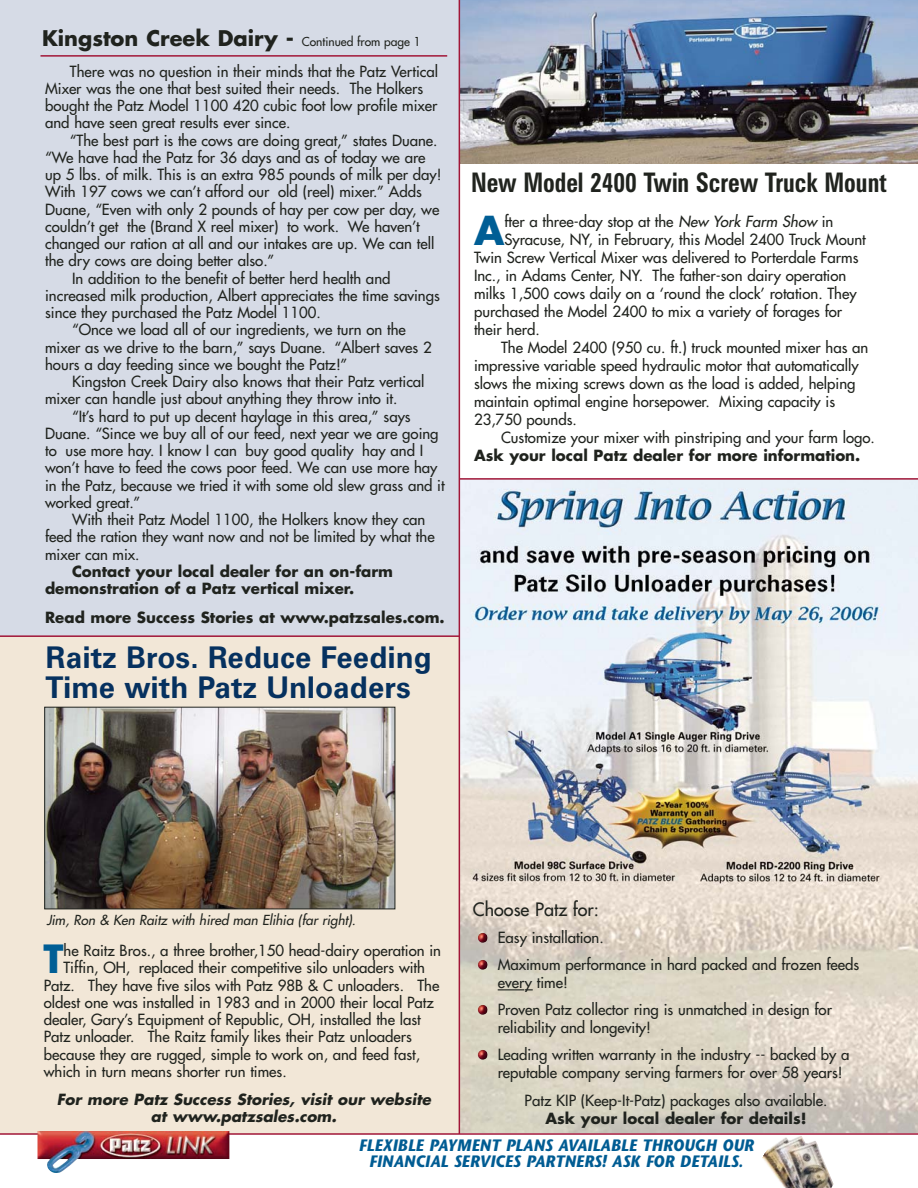
<style>
.page{position:relative;width:918px;height:1188px;background:#fff}
.page>*{position:absolute;margin:0;border:0;box-sizing:border-box;transform-origin:0 0}
.t1{font:700 38.85px "Futura";color:#005e95}
.t2{font:700 37.8px "Futura";color:#005e95}
.t3{font:700 30px/30px "Zurich BT";color:#06315f}
.t4{font:700 condensed 27px "Zurich BT";color:#20231e;scale:.88 1}
.t5{font:700 21px "Futura";color:#20231e}
.t6{font:18px "Futura";color:#20231e}
.t7{font:italic 700 16.5px/16.5px "Stone Sans";color:#005c93;text-align:center;scale:.95 1}
.t8{font:15px/17.2px "Futura";color:#20231e}
.t9{font:700 15px/17.2px "Futura";color:#20231e}
.t10{font:italic 700 15px/16.5px "Futura";color:#20231e;text-align:center}
.t11{font:italic 13.5px "Futura";color:#20231e}
.s1{font-weight:400;font-size:12px}
.s2{font-style:italic}
</style>
<div class="page">
<img style="left:460px;top:0;width:458px;height:164px">
<img style="left:460px;top:480px;width:458px;height:653px">
<div style="left:0;top:636px;width:459px;height:498px;background:#f2e7d7"></div>
<div style="left:0;top:0;width:459px;height:636px;background:#d6dbe6"></div>
<hr style="left:0;top:635px;width:459px;height:2px;background:#a21637">
<hr style="left:40px;top:55px;width:407px;height:2px;background:#a21637">
<img style="left:46px;top:709px;width:347px;height:198px">
<div style="left:44px;top:707px;width:351px;height:202px;border:1px solid #20231e"></div>
<hr style="left:459px;top:0;width:1px;height:1134px;background:#a21637">
<hr style="left:459px;top:478px;width:459px;height:2px;background:#a21637">
<hr style="left:0;top:1133px;width:918px;height:2px;background:#a21637">
<img style="left:38px;top:1131px;width:191px;height:42px">
<svg style="left:498px;top:989px;width:35px;height:1px"></svg>
<img style="left:762px;top:1136px;width:72px;height:52px">
<svg style="left:478px;top:933px;width:10px;height:10px"></svg>
<svg style="left:478px;top:960px;width:10px;height:10px"></svg>
<svg style="left:478px;top:1005px;width:10px;height:10px"></svg>
<svg style="left:478px;top:1050px;width:10px;height:10px"></svg>
<h3 class="t5" style="left:42px;top:28px;width:380px">Kingston Creek Dairy - <span class="s1">Continued from page 1</span></h3>
<p class="t8" style="left:45px;top:64px;width:394px;text-indent:25px">There was no question in their minds that the Patz Vertical Mixer was the one that best suited their needs. The Holkers bought the Patz Model 1100 420 cubic foot low profile mixer and have seen great results ever since.</p>
<p class="t8" style="left:70px;top:133px;width:369px">“The best part is the cows are doing great,” states Duane.</p>
<p class="t8" style="left:45px;top:150px;width:382px">“We have had the Patz for 36 days and as of today we are</p>
<p class="t8" style="left:45px;top:167px;width:398px">up 5 lbs. of milk. This is an extra 985 pounds of milk per day!</p>
<p class="t8" style="left:45px;top:184px;width:378px">With 197 cows we can’t afford our old (reel) mixer.” Adds</p>
<p class="t8" style="left:45px;top:202px;width:396px">Duane, “Even with only 2 pounds of hay per cow per day, we</p>
<p class="t8" style="left:45px;top:219px;width:376px">couldn’t get the (Brand X reel mixer) to work. We haven’t</p>
<p class="t8" style="left:45px;top:236px;width:391px">changed our ration at all and our intakes are up. We can tell</p>
<p class="t8" style="left:45px;top:253px;width:231px">the dry cows are doing better also.”</p>
<p class="t8" style="left:72px;top:271px;width:320px">In addition to the benefit of better herd health and</p>
<p class="t8" style="left:45px;top:288px;width:396px">increased milk production, Albert appreciates the time savings</p>
<p class="t8" style="left:45px;top:305px;width:277px">since they purchased the Patz Model 1100.</p>
<p class="t8" style="left:72px;top:322px;width:335px">“Once we load all of our ingredients, we turn on the</p>
<p class="t8" style="left:45px;top:340px;width:388px">mixer as we drive to the barn,” says Duane. “Albert saves 2</p>
<p class="t8" style="left:45px;top:357px;width:304px">hours a day feeding since we bought the Patz!”</p>
<p class="t8" style="left:72px;top:374px;width:354px">Kingston Creek Dairy also knows that their Patz vertical</p>
<p class="t8" style="left:45px;top:391px;width:354px">mixer can handle just about anything they throw into it.</p>
<p class="t8" style="left:72px;top:409px;width:340px">“It’s hard to put up decent haylage in this area,” says</p>
<p class="t8" style="left:45px;top:426px;width:395px">Duane. “Since we buy all of our feed, next year we are going</p>
<p class="t8" style="left:45px;top:443px;width:380px">to use more hay. I know I can buy good quality hay and I</p>
<p class="t8" style="left:45px;top:460px;width:394px">won’t have to feed the cows poor feed. We can use more hay</p>
<p class="t8" style="left:45px;top:478px;width:401px">in the Patz, because we tried it with some old slew grass and it</p>
<p class="t8" style="left:45px;top:495px;width:97px">worked great.”</p>
<p class="t8" style="left:72px;top:512px;width:355px">With theit Patz Model 1100, the Holkers know they can</p>
<p class="t8" style="left:45px;top:529px;width:391px">feed the ration they want now and not be limited by what the</p>
<p class="t8" style="left:45px;top:547px;width:96px">mixer can mix.</p>
<p class="t9" style="left:45px;top:564px;width:349px;text-indent:27px">Contact your local dealer for an on-farm demonstration of a Patz vertical mixer.</p>
<p class="t9" style="left:45px;top:610px;width:401px">Read more Success Stories at www.patzsales.com.</p>
<h3 class="t3" style="left:46px;top:645px;width:388px">Raitz Bros. Reduce Feeding<br>Time with Patz Unloaders</h3>
<h3 class="t4" style="left:471px;top:172px;width:474px">New Model 2400 Twin Screw Truck Mount</h3>
<h1 class="t1" style="left:474px;top:213px;width:32px">A</h1>
<p class="t8" style="left:504px;top:214px;width:331px">fter a three-day stop at the <span class="s2">New York Farm Show</span> in</p>
<p class="t8" style="left:504px;top:232px;width:363px">Syracuse, NY, in February, this Model 2400 Truck Mount</p>
<p class="t8" style="left:474px;top:250px;width:386px">Twin Screw Vertical Mixer was delivered to Porterdale Farms</p>
<p class="t8" style="left:474px;top:268px;width:374px">Inc., in Adams Center, NY. The father-son dairy operation</p>
<p class="t8" style="left:474px;top:286px;width:384px">milks 1,500 cows daily on a ‘round the clock’ rotation. They</p>
<p class="t8" style="left:474px;top:304px;width:370px">purchased the Model 2400 to mix a variety of forages for</p>
<p class="t8" style="left:474px;top:322px;width:67px">their herd.</p>
<p class="t8" style="left:501px;top:340px;width:369px">The Model 2400 (950 cu. ft.) truck mounted mixer has an</p>
<p class="t8" style="left:474px;top:358px;width:386px">impressive variable speed hydraulic motor that automatically</p>
<p class="t8" style="left:474px;top:376px;width:383px">slows the mixing screws down as the load is added, helping</p>
<p class="t8" style="left:474px;top:394px;width:363px">maintain optimal engine horsepower. Mixing capacity is</p>
<p class="t8" style="left:474px;top:412px;width:104px">23,750 pounds.</p>
<p class="t8" style="left:501px;top:430px;width:375px">Customize your mixer with pinstriping and your farm logo.</p>
<p class="t9" style="left:474px;top:449px;width:388px">Ask your local Patz dealer for more information.</p>
<p class="t11" style="left:47px;top:913px;width:313px">Jim, Ron &amp; Ken Raitz with hired man Elihia (far right).</p>
<h2 class="t2" style="left:44px;top:942px;width:22px">T</h2>
<p class="t8" style="left:64px;top:943px;width:379px">he Raitz Bros., a three brother,150 head-dairy operation in</p>
<p class="t8" style="left:64px;top:960px;width:363px">Tiffin, OH, replaced their competitive silo unloaders with</p>
<p class="t8" style="left:44px;top:977px;width:397px">Patz. They have five silos with Patz 98B &amp; C unloaders. The</p>
<p class="t8" style="left:44px;top:995px;width:392px">oldest one was installed in 1983 and in 2000 their local Patz</p>
<p class="t8" style="left:44px;top:1012px;width:379px">dealer, Gary’s Equipment of Republic, OH, installed the last</p>
<p class="t8" style="left:44px;top:1029px;width:370px">Patz unloader. The Raitz family likes their Patz unloaders</p>
<p class="t8" style="left:44px;top:1046px;width:378px">because they are rugged, simple to work on, and feed fast,</p>
<p class="t8" style="left:44px;top:1064px;width:244px">which in turn means shorter run times.</p>
<p class="t10" style="left:57px;top:1093px;width:378px">For more Patz Success Stories, visit our website at www.patzsales.com.</p>
<p class="t6" style="left:473px;top:900px;width:128px">Choose Patz for:</p>
<p class="t8" style="left:498px;top:925px;width:363px;line-height:27px">Easy installation.<br>Maximum performance in hard packed and frozen feeds</p>
<p class="t8" style="left:498px;top:970px;width:336px;line-height:27px">every time!<br>Proven Patz collector ring is unmatched in design for</p>
<p class="t8" style="left:498px;top:1015px;width:353px;line-height:27px">reliability and longevity!<br>Leading written warranty in the industry -- backed by a</p>
<p class="t8" style="left:525px;top:1059px;width:320px;line-height:28.5px;text-indent:-27px">reputable company serving farmers for over 58 years!<br>Patz KIP (Keep-It-Patz) packages also available.</p>
<p class="t9" style="left:545px;top:1111px;width:262px">Ask your local dealer for details!</p>
<p class="t7" style="left:359px;top:1138px;width:417px">FLEXIBLE PAYMENT PLANS AVAILABLE THROUGH OUR<br>FINANCIAL SERVICES PARTNERS! ASK FOR DETAILS.</p>
</div>
